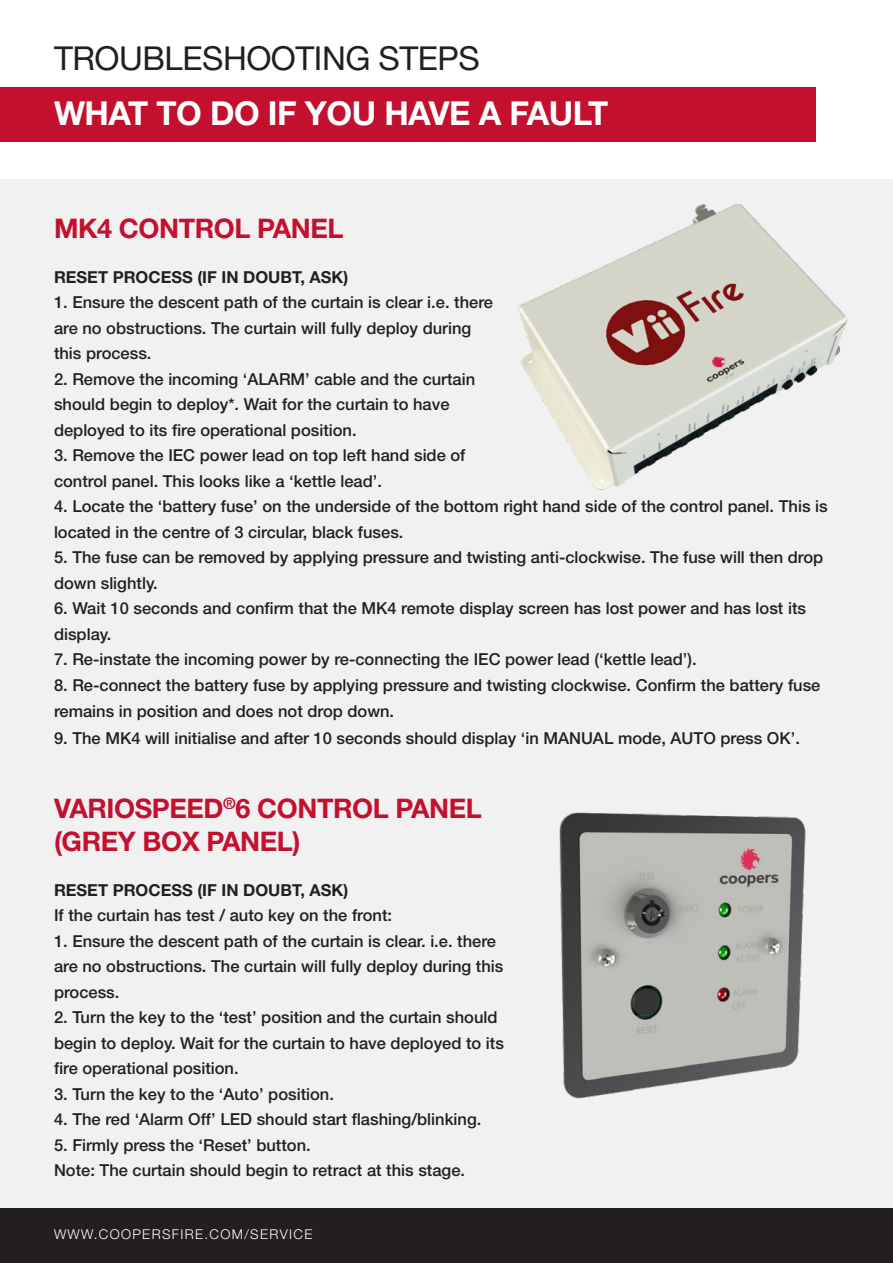
<style>
.page{position:relative;width:893px;height:1263px;background:#fff}
.page>*{position:absolute;margin:0;border:0;box-sizing:border-box;transform-origin:0 0}
.t1{font:700 33px "Helvetica Neue";letter-spacing:-.015em;color:#fff}
.t2{font:33px "Helvetica Neue";letter-spacing:-.015em;color:#231f20}
.t3{font:700 27px/32.4px "Helvetica Neue";letter-spacing:-.015em;color:#c3102f}
.t4{font:500 16.5px/25.5px "Helvetica Neue";color:#231f20}
.t5{font:700 16.5px "Helvetica Neue";color:#231f20}
.t6{font:300 13.5px "Helvetica Neue";letter-spacing:.1em;color:#fff}
</style>
<div class="page">
<div style="left:0;top:1209px;width:893px;height:54px;background:#231f20"></div>
<div style="left:0;top:87px;width:815px;height:54px;background:#c3102f"></div>
<div style="left:0;top:180px;width:893px;height:1032px;background:#f2f1f1"></div>
<img style="left:559px;top:812px;width:247px;height:287px">
<img style="left:518px;top:204px;width:330px;height:286px">
<p class="t2" style="left:54px;top:39px;width:427px">TROUBLESHOOTING STEPS</p>
<p class="t1" style="left:54px;top:93px;width:556px">WHAT TO DO IF YOU HAVE A FAULT</p>
<p class="t3" style="left:54px;top:211px;width:291px">MK4 CONTROL PANEL</p>
<p class="t5" style="left:54px;top:267px;width:296px">RESET PROCESS (IF IN DOUBT, ASK)</p>
<p class="t4" style="left:54px;top:290px;width:440px">1. Ensure the descent path of the curtain is clear i.e. there</p>
<p class="t4" style="left:54px;top:315px;width:419px">are no obstructions. The curtain will fully deploy during</p>
<p class="t4" style="left:54px;top:341px;width:99px">this process.</p>
<p class="t4" style="left:54px;top:366px;width:423px">2. Remove the incoming ‘ALARM’ cable and the curtain</p>
<p class="t4" style="left:54px;top:392px;width:397px">should begin to deploy*. Wait for the curtain to have</p>
<p class="t4" style="left:54px;top:417px;width:304px">deployed to its fire operational position.</p>
<p class="t4" style="left:54px;top:443px;width:413px">3. Remove the IEC power lead on top left hand side of</p>
<p class="t4" style="left:54px;top:468px;width:330px">control panel. This looks like a ‘kettle lead’.</p>
<p class="t4" style="left:54px;top:494px;width:775px">4. Locate the ‘battery fuse’ on the underside of the bottom right hand side of the control panel. This is located in the centre of 3 circular, black fuses.</p>
<p class="t4" style="left:54px;top:545px;width:771px">5. The fuse can be removed by applying pressure and twisting anti-clockwise. The fuse will then drop down slightly.</p>
<p class="t4" style="left:54px;top:596px;width:753px">6. Wait 10 seconds and confirm that the MK4 remote display screen has lost power and has lost its display.</p>
<p class="t4" style="left:54px;top:647px;width:644px">7. Re-instate the incoming power by re-connecting the IEC power lead (‘kettle lead’).</p>
<p class="t4" style="left:54px;top:672px;width:768px">8. Re-connect the battery fuse by applying pressure and twisting clockwise. Confirm the battery fuse remains in position and does not drop down.</p>
<p class="t4" style="left:54px;top:725px;width:747px">9. The MK4 will initialise and after 10 seconds should display ‘in MANUAL mode, AUTO press OK’.</p>
<p class="t3" style="left:54px;top:792px;width:429px">VARIOSPEED<sup>®</sup>6 CONTROL PANEL (GREY BOX PANEL)</p>
<p class="t5" style="left:54px;top:880px;width:296px">RESET PROCESS (IF IN DOUBT, ASK)</p>
<p class="t4" style="left:54px;top:902px;width:340px">If the curtain has test / auto key on the front:</p>
<p class="t4" style="left:54px;top:928px;width:444px">1. Ensure the descent path of the curtain is clear. i.e. there</p>
<p class="t4" style="left:54px;top:953px;width:451px">are no obstructions. The curtain will fully deploy during this</p>
<p class="t4" style="left:54px;top:979px;width:67px">process.</p>
<p class="t4" style="left:54px;top:1004px;width:445px">2. Turn the key to the ‘test’ position and the curtain should</p>
<p class="t4" style="left:54px;top:1030px;width:451px">begin to deploy. Wait for the curtain to have deployed to its</p>
<p class="t4" style="left:54px;top:1055px;width:186px">fire operational position.</p>
<p class="t4" style="left:54px;top:1081px;width:281px">3. Turn the key to the ‘Auto’ position.</p>
<p class="t4" style="left:54px;top:1106px;width:429px">4. The red ‘Alarm Off’ LED should start flashing/blinking.</p>
<p class="t4" style="left:54px;top:1132px;width:258px">5. Firmly press the ‘Reset’ button.</p>
<p class="t4" style="left:54px;top:1157px;width:413px">Note: The curtain should begin to retract at this stage.</p>
<p class="t6" style="left:54px;top:1225px;width:260px">WWW.COOPERSFIRE.COM/SERVICE</p>
</div>
